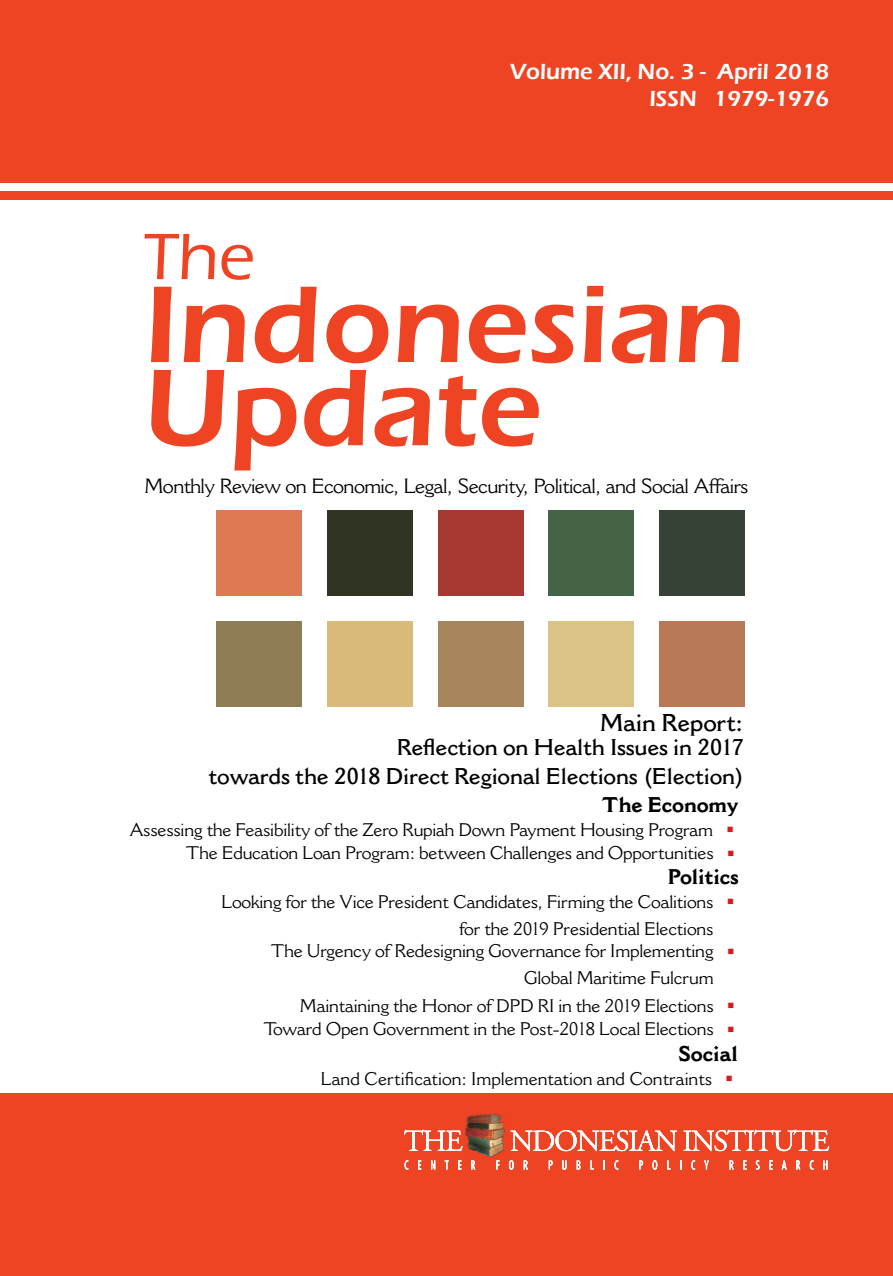
<style>
.page{position:relative;width:893px;height:1276px;background:#fff}
.page>*{position:absolute;margin:0;border:0;box-sizing:border-box;transform-origin:0 0}
.t1{font:600 24px "Cantoria MT Std";letter-spacing:-.01em;color:#000}
.t2{font:600 22.5px/28.2px "Cantoria MT Std";letter-spacing:-.01em;color:#000;text-align:right}
.t3{font:600 22.5px/27px "Eras ITC";color:#fff;text-align:right}
.t4{font:700 21px "Cantoria MT Std";letter-spacing:-.01em;color:#000}
.t5{font:20.25px "Cantoria MT Std";letter-spacing:-.03em;color:#000}
.t6{font:18px/27px "Cantoria MT Std";letter-spacing:-.01em;color:#000;text-align:right}
.t7{font:18px "Wingdings";color:#d71920}
.s1{color:#d71920}
</style>
<div class="page">
<div style="left:0;top:1093px;width:893px;height:183px;background:#ef4423"></div>
<div style="left:0;top:0;width:893px;height:183px;background:#ef4423"></div>
<div style="left:0;top:191px;width:893px;height:9px;background:#ef4423"></div>
<img style="left:465px;top:1113px;width:40px;height:45px">
<svg style="left:405px;top:1160px;width:3px;height:9px"></svg>
<svg style="left:418px;top:1160px;width:3px;height:9px"></svg>
<svg style="left:431px;top:1160px;width:4px;height:9px"></svg>
<svg style="left:445px;top:1160px;width:4px;height:9px"></svg>
<svg style="left:458px;top:1160px;width:3px;height:9px"></svg>
<svg style="left:471px;top:1160px;width:4px;height:9px"></svg>
<svg style="left:496px;top:1160px;width:3px;height:9px"></svg>
<svg style="left:509px;top:1160px;width:5px;height:9px"></svg>
<svg style="left:524px;top:1160px;width:4px;height:9px"></svg>
<svg style="left:549px;top:1160px;width:4px;height:9px"></svg>
<svg style="left:562px;top:1160px;width:4px;height:9px"></svg>
<svg style="left:577px;top:1160px;width:3px;height:9px"></svg>
<svg style="left:590px;top:1160px;width:4px;height:9px"></svg>
<svg style="left:614px;top:1160px;width:4px;height:9px"></svg>
<svg style="left:639px;top:1160px;width:4px;height:9px"></svg>
<svg style="left:652px;top:1160px;width:5px;height:9px"></svg>
<svg style="left:667px;top:1160px;width:3px;height:9px"></svg>
<svg style="left:691px;top:1160px;width:4px;height:9px"></svg>
<svg style="left:704px;top:1160px;width:5px;height:9px"></svg>
<svg style="left:730px;top:1160px;width:4px;height:9px"></svg>
<svg style="left:743px;top:1160px;width:4px;height:9px"></svg>
<svg style="left:756px;top:1160px;width:4px;height:9px"></svg>
<svg style="left:769px;top:1160px;width:4px;height:9px"></svg>
<svg style="left:782px;top:1160px;width:5px;height:9px"></svg>
<svg style="left:796px;top:1160px;width:4px;height:9px"></svg>
<svg style="left:810px;top:1160px;width:3px;height:9px"></svg>
<svg style="left:823px;top:1160px;width:4px;height:9px"></svg>
<svg style="left:404px;top:1129px;width:58px;height:21px"></svg>
<svg style="left:510px;top:1130px;width:167px;height:21px"></svg>
<svg style="left:684px;top:1129px;width:145px;height:22px"></svg>
<div style="left:217px;top:510px;width:85px;height:85px;background:#dd7a53"></div>
<div style="left:327px;top:510px;width:85px;height:85px;background:#303423"></div>
<div style="left:438px;top:510px;width:85px;height:85px;background:#a73832"></div>
<div style="left:549px;top:510px;width:85px;height:85px;background:#456346"></div>
<div style="left:659px;top:510px;width:85px;height:85px;background:#374236"></div>
<div style="left:217px;top:621px;width:85px;height:85px;background:#8e7d54"></div>
<div style="left:327px;top:621px;width:85px;height:85px;background:#daba7a"></div>
<div style="left:549px;top:621px;width:85px;height:85px;background:#dbc385"></div>
<div style="left:438px;top:621px;width:85px;height:85px;background:#a7865e"></div>
<div style="left:659px;top:621px;width:85px;height:85px;background:#b97855"></div>
<svg style="left:145px;top:234px;width:108px;height:46px"></svg>
<svg style="left:151px;top:286px;width:589px;height:77px"></svg>
<svg style="left:151px;top:370px;width:388px;height:100px"></svg>
<p class="t3" style="left:510px;top:58px;width:321px">Volume XII, No. 3 - April 2018<br>ISSN 1979-1976</p>
<p class="t5" style="left:145px;top:474px;width:605px">Monthly Review on Economic, Legal, Security, Political, and Social Affairs</p>
<h1 class="t1" style="left:600px;top:708px;width:145px">Main Report:</h1>
<p class="t2" style="left:209px;top:733px;width:537px">Reflection on Health Issues in 2017<br>towards the 2018 Direct Regional Elections (Election)</p>
<p class="t4" style="left:602px;top:792px;width:138px">The Economy</p>
<p class="t6" style="left:129px;top:817px;width:607px;line-height:23.4px">Assessing the Feasibility of the Zero Rupiah Down Payment Housing Program <span class="s1">▪<br></span>The Education Loan Program: between Challenges and Opportunities <span class="s1">▪</span></p>
<p class="t4" style="left:668px;top:864px;width:73px">Politics</p>
<p class="t6" style="left:221px;top:887px;width:494px">Looking for the Vice President Candidates, Firming the Coalitions for the 2019 Presidential Elections</p>
<p class="t7" style="left:726px;top:892px;width:10px">▪</p>
<p class="t6" style="left:271px;top:937px;width:444px">The Urgency of Redesigning Governance for Implementing<br>Global Maritime Fulcrum</p>
<p class="t7" style="left:727px;top:942px;width:10px">▪</p>
<p class="t6" style="left:263px;top:993px;width:473px;line-height:23.7px">Maintaining the Honor of DPD RI in the 2019 Elections <span class="s1">▪<br></span>Toward Open Government in the Post-2018 Local Elections <span class="s1">▪</span></p>
<p class="t4" style="left:678px;top:1041px;width:61px">Social</p>
<p class="t6" style="left:321px;top:1065px;width:414px">Land Certification: Implementation and Contraints <span class="s1">▪</span></p>
</div>
